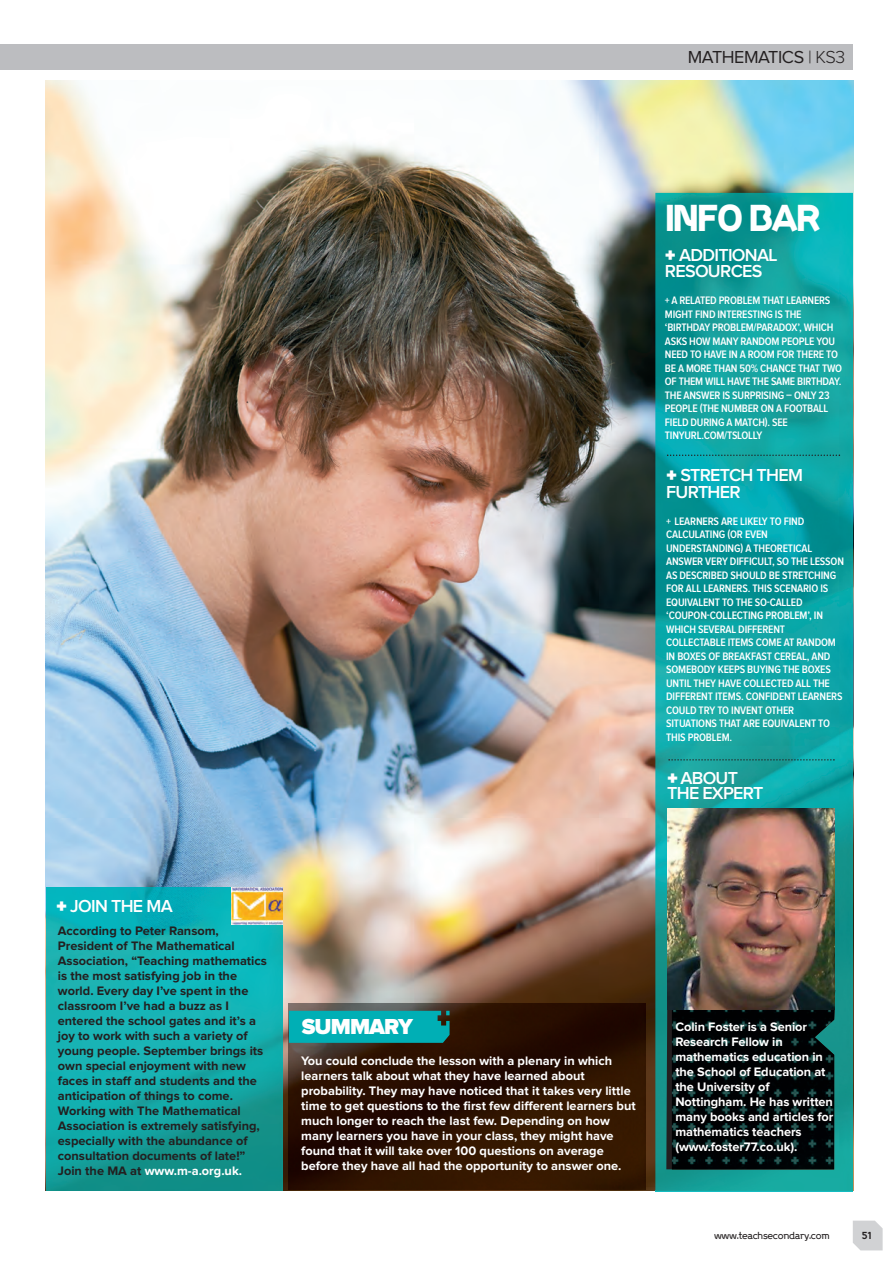
<style>
.page{position:relative;width:895px;height:1262px;background:#fff}
.page>*{position:absolute;margin:0;border:0;box-sizing:border-box;transform-origin:0 0}
.t1{font:900 33px "Progress";letter-spacing:-.04em;color:#fff}
.t2{font:900 22.5px "Proxima Nova";letter-spacing:-.04em;color:#fff}
.t3{font:600 18px/16.5px "Proxima Nova";letter-spacing:-.04em;color:#fff}
.t4{font:18px "Proxima Nova";letter-spacing:-.025em;color:#231f20}
.t5{font:700 12.75px/15px "Proxima Nova";color:#fff}
.t6{font:700 12.75px/15px "Proxima Nova";color:#231f20}
.t7{font:600 11.25px/13.5px "Proxima Nova Cond";letter-spacing:-.015em;color:#fff}
.t8{font:500 9px "Progress";letter-spacing:-.035em;color:#231f20}
.t9{font:700 9px "Progress";color:#231f20}
.s1{font-weight:300}
.s2{font-family:"Progress";font-weight:900}
.s3{color:#fff}
</style>
<div class="page">
<img style="left:46px;top:81px;width:807px;height:1110px">
<svg style="left:853px;top:1220px;width:29px;height:30px"></svg>
<hr style="left:655px;top:1191px;width:197px;height:1px;background:#14bcc1">
<img style="left:655px;top:193px;width:197px;height:998px">
<svg style="left:668px;top:759px;width:166px;height:1px"></svg>
<svg style="left:666px;top:990px;width:5px;height:179px"></svg>
<img style="left:671px;top:990px;width:164px;height:179px">
<svg style="left:667px;top:454px;width:173px;height:2px"></svg>
<img style="left:667px;top:809px;width:167px;height:200px">
<img style="left:288px;top:1004px;width:357px;height:185px">
<div style="left:289px;top:1011px;width:160px;height:32px;background:#00afb5"></div>
<div style="left:0;top:44px;width:852px;height:26px;background:#bcbdc0"></div>
<img style="left:46px;top:887px;width:236px;height:304px">
<img style="left:231px;top:887px;width:51px;height:38px">
<p class="t4" style="left:687px;top:51px;width:159px">MATHEMATICS <span class="s1">| KS3</span></p>
<p class="t1" style="left:665px;top:204px;width:157px">INFO BAR</p>
<p class="t3" style="left:665px;top:247px;width:114px"><span class="s2">+</span> ADDITIONAL<br>RESOURCES</p>
<p class="t7" style="left:664px;top:294px;width:178px">+ A RELATED PROBLEM THAT LEARNERS<br>MIGHT FIND INTERESTING IS THE ‘BIRTHDAY PROBLEM/PARADOX’, WHICH<br>ASKS HOW MANY RANDOM PEOPLE YOU<br>NEED TO HAVE IN A ROOM FOR THERE TO<br>BE A MORE THAN 50% CHANCE THAT TWO<br>OF THEM WILL HAVE THE SAME BIRTHDAY.<br>THE ANSWER IS SURPRISING – ONLY 23<br>PEOPLE (THE NUMBER ON A FOOTBALL<br>FIELD DURING A MATCH). SEE<br>TINYURL.COM/TSLOLLY</p>
<p class="t3" style="left:666px;top:468px;width:138px"><span class="s2">+</span> STRETCH THEM<br>FURTHER</p>
<p class="t7" style="left:666px;top:515px;width:179px">+ LEARNERS ARE LIKELY TO FIND<br>CALCULATING (OR EVEN<br>UNDERSTANDING) A THEORETICAL<br>ANSWER VERY DIFFICULT, SO THE LESSON<br>AS DESCRIBED SHOULD BE STRETCHING<br>FOR ALL LEARNERS. THIS SCENARIO IS<br>EQUIVALENT TO THE SO-CALLED ‘COUPON-COLLECTING PROBLEM’, IN<br>WHICH SEVERAL DIFFERENT<br>COLLECTABLE ITEMS COME AT RANDOM<br>IN BOXES OF BREAKFAST CEREAL, AND<br>SOMEBODY KEEPS BUYING THE BOXES<br>UNTIL THEY HAVE COLLECTED ALL THE<br>DIFFERENT ITEMS. CONFIDENT LEARNERS<br>COULD TRY TO INVENT OTHER<br>SITUATIONS THAT ARE EQUIVALENT TO<br>THIS PROBLEM.</p>
<p class="t3" style="left:667px;top:771px;width:98px;line-height:15px"><span class="s2">+</span> ABOUT<br>THE EXPERT</p>
<p class="t3" style="left:56px;top:898px;width:118px"><span class="s2">+</span> JOIN THE MA</p>
<p class="t6" style="left:58px;top:924px;width:210px">According to Peter Ransom,<br>President of The Mathematical<br>Association, “Teaching mathematics is the most satisfying job in the world. Every day I’ve spent in the classroom I’ve had a buzz as I entered the school gates and it’s a joy to work with such a variety of young people. September brings its own special enjoyment with new faces in staff and students and the anticipation of things to come.<br>Working with The Mathematical<br>Association is extremely satisfying, especially with the abundance of consultation documents of late!”<br>Join the MA at <span class="s3">www.m-a.org.uk.</span></p>
<p class="t2" style="left:302px;top:1019px;width:113px">SUMMARY</p>
<p class="t5" style="left:301px;top:1054px;width:336px">You could conclude the lesson with a plenary in which learners talk about what they have learned about probability. They may have noticed that it takes very little time to get questions to the first few different learners but much longer to reach the last few. Depending on how many learners you have in your class, they might have found that it will take over 100 questions on average before they have all had the opportunity to answer one.</p>
<p class="t5" style="left:675px;top:1021px;width:159px">Colin Foster is a Senior<br>Research Fellow in mathematics education in the School of Education at the University of<br>Nottingham. He has written many books and articles for mathematics teachers (www.foster77.co.uk).</p>
<p class="t8" style="left:714px;top:1231px;width:117px">www.teachsecondary.com</p>
<p class="t9" style="left:861px;top:1231px;width:11px">51</p>
</div>
